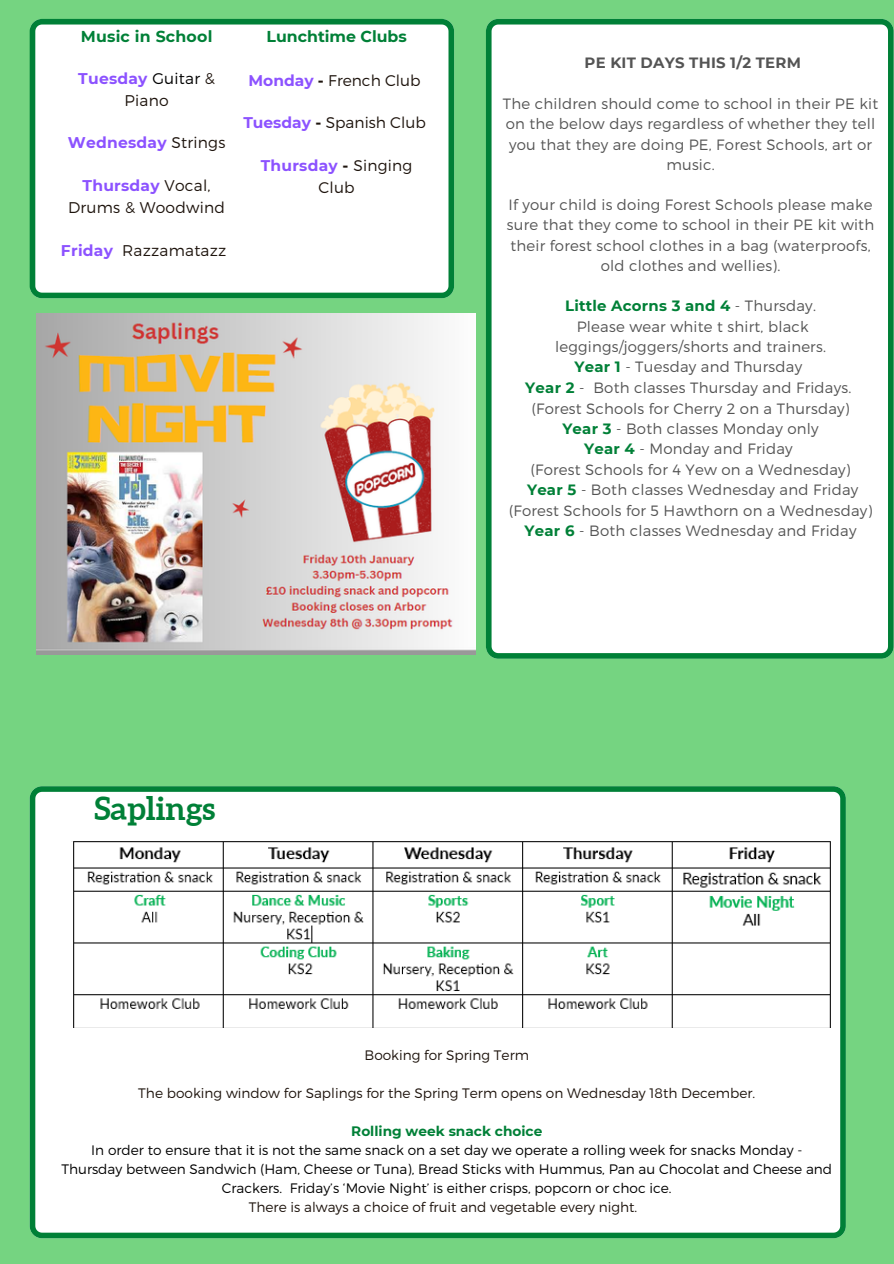
<style>
.page{position:relative;width:894px;height:1264px;background:#fff}
.page>*{position:absolute;margin:0;border:0;box-sizing:border-box;transform-origin:0 0}
.t1{font:700 31.95px "Aleo";color:#008037}
.t2{font:700 15.75px "Montserrat";color:#008037}
.t3{font:300 15.45px/21.8px "Montserrat";letter-spacing:.015em;color:#1e140d;text-align:center}
.t4{font:700 15.45px/21.8px "Montserrat";letter-spacing:.015em;color:#8c52ff;text-align:center}
.t5{font:300 14.85px/20.4px "Montserrat";letter-spacing:.015em;color:#545454;text-align:center}
.t6{font:700 14.85px "Montserrat";letter-spacing:.015em;color:#545454}
.t7{font:300 13.65px/18.9px "Montserrat";color:#000;text-align:center}
.t8{font:300 13.65px "Montserrat";color:#1e140d}
.t9{font:700 13.65px "Montserrat";color:#008037}
.s1{font-weight:300;color:#000}
.s2{font-weight:300;color:#1e140d}
.s3{font-weight:700;color:#8c52ff}
.s4{font-weight:700}
.s5{font-weight:700;color:#008037}
</style>
<div class="page">
<div style="left:0;top:0;width:893px;height:1263px;background:#75d481"></div>
<div style="left:30px;top:786px;width:815px;height:452px;background:#fff"></div>
<img style="left:72px;top:841px;width:760px;height:186px">
<div style="left:486px;top:19px;width:407px;height:639px;background:#fff"></div>
<svg style="left:30px;top:19px;width:424px;height:279px;background:#eef6f2"></svg>
<img style="left:36px;top:313px;width:439px;height:341px">
<h4 class="t2" style="left:81px;top:27px;width:133px">Music in School</h4>
<h4 class="t4" style="left:78px;top:67px;width:138px">Tuesday <span class="s1">Guitar</span> <span class="s2">&amp;<br>Piano</span></h4>
<h4 class="t4" style="left:68px;top:132px;width:159px">Wednesday <span class="s2">Strings</span></h4>
<p class="t3" style="left:68px;top:174px;width:158px"><span class="s3">Thursday</span> Vocal,<br>Drums &amp; Woodwind</p>
<h2 class="t3" style="left:61px;top:238px;width:167px"><span class="s3">Friday</span> Razzamatazz</h2>
<h4 class="t2" style="left:266px;top:26px;width:142px">Lunchtime Clubs</h4>
<h4 class="t3" style="left:248px;top:68px;width:174px"><span class="s3">Monday</span> <span class="s4">-</span> French Club</h4>
<h4 class="t3" style="left:243px;top:111px;width:184px"><span class="s3">Tuesday</span> <span class="s4">-</span> Spanish Club</h4>
<h1 class="t3" style="left:261px;top:154px;width:153px"><span class="s3">Thursday</span> <span class="s4">-</span> Singing<br>Club</h1>
<p class="t6" style="left:584px;top:54px;width:218px">PE KIT DAYS THIS 1/2 TERM</p>
<p class="t5" style="left:503px;top:93px;width:376px">The children should come to school in their PE kit on the below days regardless of whether they tell you that they are doing PE, Forest Schools, art or music.</p>
<p class="t5" style="left:506px;top:194px;width:369px">If your child is doing Forest Schools please make sure that they come to school in their PE kit with their forest school clothes in a bag (waterproofs, old clothes and wellies).</p>
<p class="t5" style="left:508px;top:295px;width:365px"><span class="s5">Little Acorns 3 and 4</span> - Thursday.<br>Please wear white t shirt, black leggings/joggers/shorts and trainers.<br><span class="s5">Year 1</span> - Tuesday and Thursday<br><span class="s5">Year 2</span> - Both classes Thursday and Fridays. (Forest Schools for Cherry 2 on a Thursday)<br><span class="s5">Year 3</span> - Both classes Monday only<br><span class="s5">Year 4</span> - Monday and Friday<br>(Forest Schools for 4 Yew on a Wednesday)<br><span class="s5">Year 5</span> - Both classes Wednesday and Friday (Forest Schools for 5 Hawthorn on a Wednesday)<br><span class="s5">Year 6</span> - Both classes Wednesday and Friday</p>
<h3 class="t1" style="left:94px;top:789px;width:122px">Saplings</h3>
<h4 class="t8" style="left:364px;top:1046px;width:166px">Booking for Spring Term</h4>
<h4 class="t8" style="left:138px;top:1084px;width:618px">The booking window for Saplings for the Spring Term opens on Wednesday 18th December.</h4>
<h4 class="t9" style="left:351px;top:1122px;width:192px">Rolling week snack choice</h4>
<h4 class="t7" style="left:61px;top:1140px;width:772px">In order to ensure that it is not the same snack on a set day we operate a rolling week for snacks Monday -<br>Thursday between Sandwich (Ham, Cheese or Tuna), Bread Sticks with Hummus, Pan au Chocolat and Cheese and<br>Crackers. Friday’s ‘Movie Night’ is either crisps, popcorn or choc ice.</h4>
<h3 class="t8" style="left:249px;top:1197px;width:390px">There is always a choice of fruit and vegetable every night.</h3>
</div>
